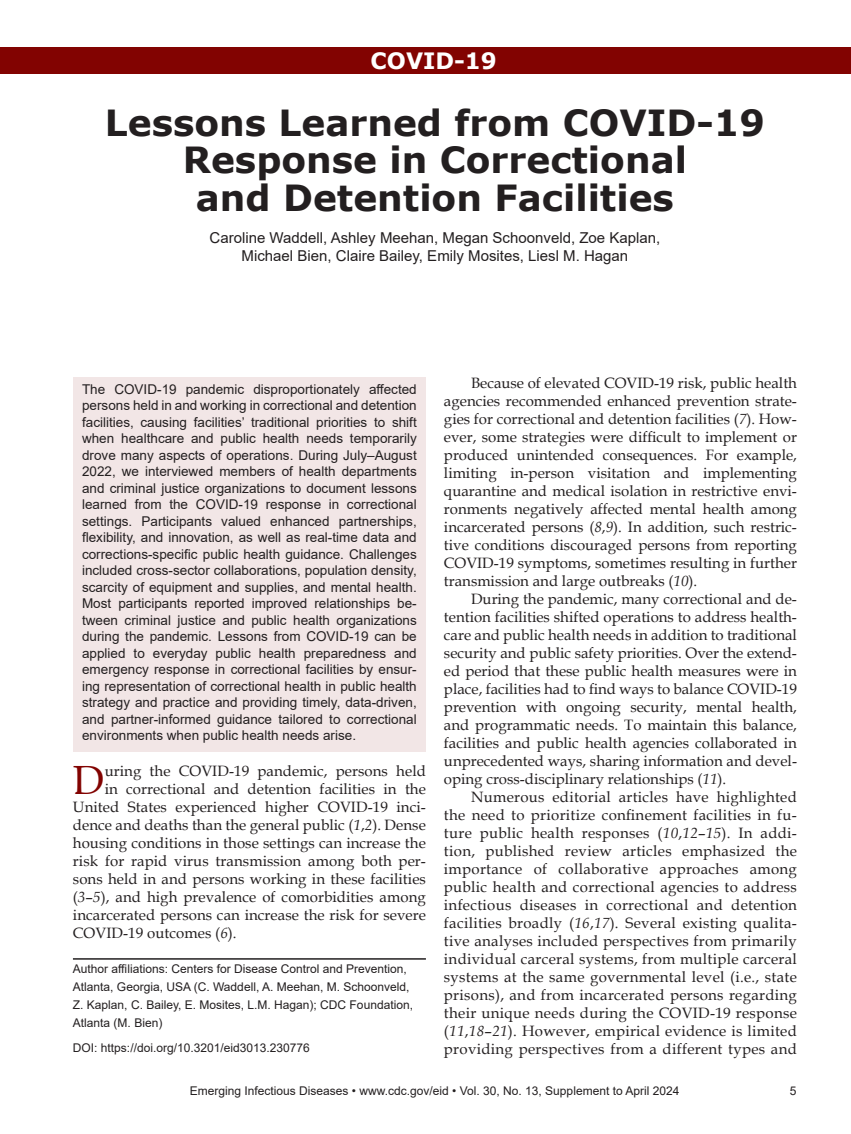
<style>
.page{position:relative;width:851px;height:1134px;background:#fff}
.page>*{position:absolute;margin:0;border:0;box-sizing:border-box;transform-origin:0 0}
.t1{font:40.8px "Book Antiqua";color:#820301}
.t2{font:700 36px/37.5px "Verdana";color:#231f20;text-align:center}
.t3{font:700 22.5px "Verdana";color:#fff}
.t4{font:15px/18px "Book Antiqua";letter-spacing:.005em;color:#231f20;text-align:justify}
.t5{font:15px/18px "Arial";color:#231f20;text-align:center}
.t6{font:13.5px/16.5px "Arial";color:#231f20;text-align:justify}
.t7{font:12px/18px "Arial";color:#231f20}
.s1{font-style:italic}
</style>
<div class="page">
<div style="left:73px;top:377px;width:353px;height:375px;background:#f2e6e6"></div>
<hr style="left:73px;top:958px;width:353px;height:2px;background:#231f20">
<div style="left:0;top:47px;width:850px;height:27px;background:#820301"></div>
<h3 class="t3" style="left:370px;top:45px;width:128px">COVID-19</h3>
<h2 class="t2" style="left:105px;top:103px;width:661px">Lessons Learned from COVID-19<br>Response in Correctional<br>and Detention Facilities</h2>
<p class="t5" style="left:209px;top:229px;width:452px">Caroline Waddell, Ashley Meehan, Megan Schoonveld, Zoe Kaplan,<br>Michael Bien, Claire Bailey, Emily Mosites, Liesl M. Hagan</p>
<p class="t4" style="left:444px;top:373px;width:354px;text-indent:27px">Because of elevated COVID-19 risk, public health agencies recommended enhanced prevention strate&shy;gies for correctional and detention facilities (<span class="s1">7</span>). How&shy;ever, some strategies were difficult to implement or produced unintended consequences. For example, limiting in-person visitation and implementing quarantine and medical isolation in restrictive envi&shy;ronments negatively affected mental health among incarcerated persons (<span class="s1">8</span>,<span class="s1">9</span>). In addition, such restric&shy;tive conditions discouraged persons from reporting COVID-19 symptoms, sometimes resulting in further transmission and large outbreaks (<span class="s1">10</span>).</p>
<p class="t4" style="left:444px;top:589px;width:354px;text-indent:27px">During the pandemic, many correctional and de&shy;tention facilities shifted operations to address health&shy;care and public health needs in addition to traditional security and public safety priorities. Over the extend&shy;ed period that these public health measures were in place, facilities had to find ways to balance COVID-19 prevention with ongoing security, mental health, and programmatic needs. To maintain this balance, facilities and public health agencies collaborated in unprecedented ways, sharing information and devel&shy;oping cross-disciplinary relationships (<span class="s1">11</span>).</p>
<p class="t4" style="left:444px;top:787px;width:354px;text-indent:27px">Numerous editorial articles have highlighted the need to prioritize confinement facilities in fu&shy;ture public health responses (<span class="s1">10</span>,<span class="s1">12</span>–<span class="s1">15</span>). In addi&shy;tion, published review articles emphasized the importance of collaborative approaches among public health and correctional agencies to address infectious diseases in correctional and detention facilities broadly (<span class="s1">16</span>,<span class="s1">17</span>). Several existing qualita&shy;tive analyses included perspectives from primarily individual carceral systems, from multiple carceral systems at the same governmental level (i.e., state prisons), and from incarcerated persons regarding their unique needs during the COVID-19 response (<span class="s1">11</span>,<span class="s1">18</span>–<span class="s1">21</span>). However, empirical evidence is limited providing perspectives from a different types and</p>
<p class="t7" style="left:190px;top:1082px;width:491px">Emerging Infectious Diseases • www.cdc.gov/eid • Vol. 30, No. 13, Supplement to April 2024</p>
<p class="t7" style="left:789px;top:1082px;width:8px">5</p>
<p class="t6" style="left:82px;top:381px;width:336px">The COVID-19 pandemic disproportionately affected persons held in and working in correctional and detention facilities, causing facilities’ traditional priorities to shift when healthcare and public health needs temporarily drove many aspects of operations. During July–August 2022, we interviewed members of health departments and criminal justice organizations to document lessons learned from the COVID-19 response in correctional settings. Participants valued enhanced partnerships, flexibility, and innovation, as well as real-time data and corrections-specific public health guidance. Challenges included cross-sector collaborations, population density, scarcity of equipment and supplies, and mental health.<br>Most participants reported improved relationships be&shy;tween criminal justice and public health organizations during the pandemic. Lessons from COVID-19 can be applied to everyday public health preparedness and emergency response in correctional facilities by ensur&shy;ing representation of correctional health in public health strategy and practice and providing timely, data-driven, and partner-informed guidance tailored to correctional environments when public health needs arise.</p>
<h1 class="t1" style="left:73px;top:752px;width:33px">D</h1>
<p class="t4" style="left:105px;top:761px;width:323px">uring the COVID-19 pandemic, persons held</p>
<p class="t4" style="left:105px;top:779px;width:323px">in correctional and detention facilities in the</p>
<p class="t4" style="left:73px;top:797px;width:354px">United States experienced higher COVID-19 inci-</p>
<p class="t4" style="left:73px;top:815px;width:354px">dence and deaths than the general public (<span class="s1">1</span>,<span class="s1">2</span>). Dense</p>
<p class="t4" style="left:73px;top:833px;width:354px">housing conditions in those settings can increase the</p>
<p class="t4" style="left:73px;top:851px;width:354px">risk for rapid virus transmission among both per-</p>
<p class="t4" style="left:73px;top:869px;width:354px">sons held in and persons working in these facilities</p>
<p class="t4" style="left:73px;top:887px;width:354px">(<span class="s1">3</span>–<span class="s1">5</span>), and high prevalence of comorbidities among</p>
<p class="t4" style="left:73px;top:905px;width:354px">incarcerated persons can increase the risk for severe</p>
<p class="t4" style="left:73px;top:923px;width:165px">COVID-19 outcomes (<span class="s1">6</span>).</p>
<p class="t7" style="left:73px;top:960px;width:341px">Author affiliations: Centers for Disease Control and Prevention, Atlanta, Georgia, USA (C. Waddell, A. Meehan, M. Schoonveld, Z. Kaplan, C. Bailey, E. Mosites, L.M. Hagan); CDC Foundation, Atlanta (M. Bien)</p>
<p class="t7" style="left:73px;top:1039px;width:238px">DOI: https://doi.org/10.3201/eid3013.230776</p>
</div>
